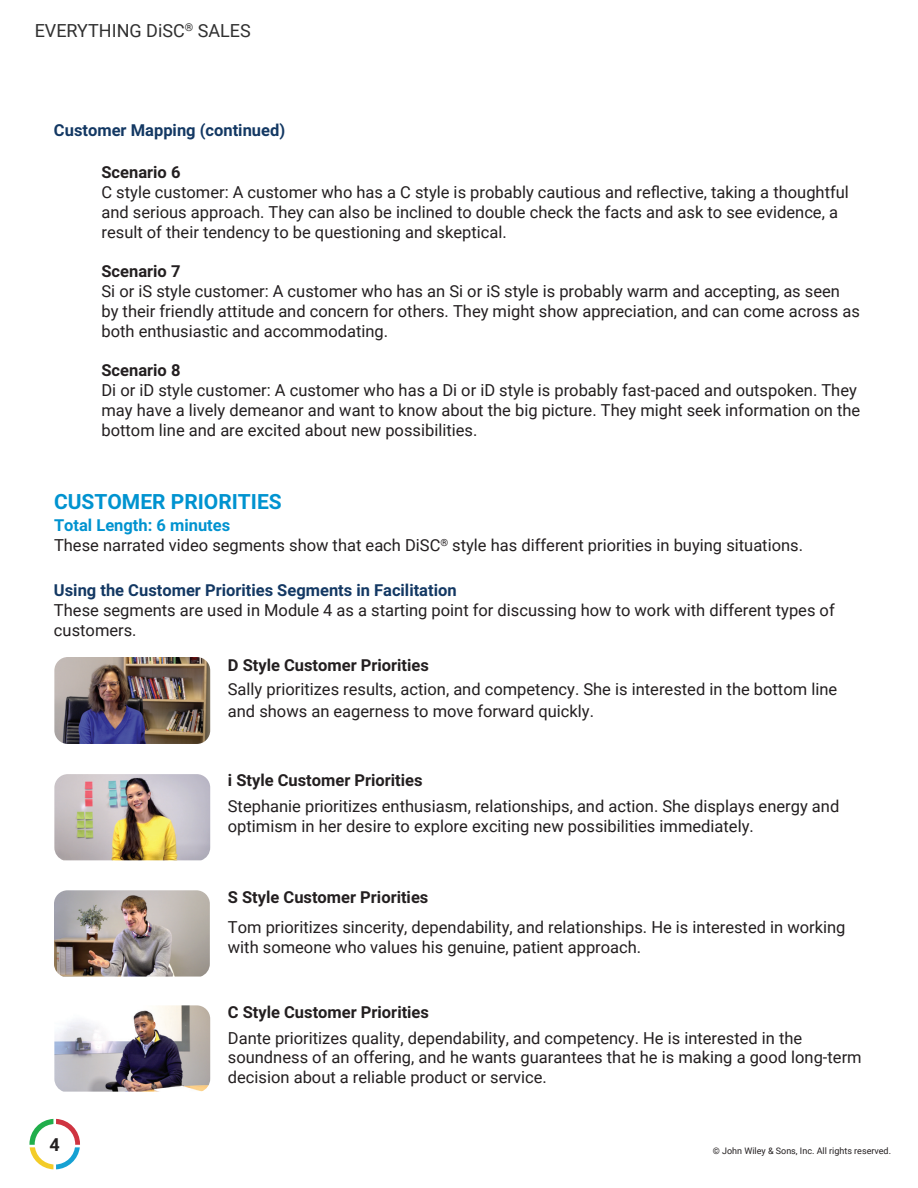
<style>
.page{position:relative;width:918px;height:1188px;background:#fff}
.page>*{position:absolute;margin:0;border:0;box-sizing:border-box;transform-origin:0 0}
.t1{font:700 21px "Roboto";color:#0093d0}
.t2{font:18px "Roboto";color:#303030}
.t3{font:700 18px "Roboto";color:#231f20}
.t4{font:16.5px/19.8px "Roboto";color:#231f20}
.t5{font:700 16.5px "Roboto";color:#231f20}
.t6{font:700 16.5px "Roboto";color:#133863}
.t7{font:9px "Roboto";color:#231f20}
.s1{font-weight:700;color:#0093d0}
</style>
<div class="page">
<svg style="left:29px;top:1119px;width:51px;height:50px"></svg>
<div style="left:35px;top:1124px;width:40px;height:41px;background:#fff;border-radius:50%"></div>
<img style="left:54px;top:657px;width:156px;height:87px">
<img style="left:54px;top:774px;width:156px;height:86px">
<img style="left:54px;top:890px;width:156px;height:87px">
<img style="left:54px;top:1005px;width:156px;height:87px">
<p class="t2" style="left:35px;top:18px;width:218px">EVERYTHING DiSC<sup>®</sup> SALES</p>
<p class="t6" style="left:54px;top:118px;width:233px">Customer Mapping (continued)</p>
<p class="t5" style="left:101px;top:161px;width:81px">Scenario 6</p>
<p class="t4" style="left:101px;top:182px;width:749px">C style customer: A customer who has a C style is probably cautious and reflective, taking a thoughtful and serious approach. They can also be inclined to double check the facts and ask to see evidence, a result of their tendency to be questioning and skeptical.</p>
<p class="t5" style="left:101px;top:260px;width:81px">Scenario 7</p>
<p class="t4" style="left:101px;top:281px;width:760px">Si or iS style customer: A customer who has an Si or iS style is probably warm and accepting, as seen by their friendly attitude and concern for others. They might show appreciation, and can come across as both enthusiastic and accommodating.</p>
<p class="t5" style="left:101px;top:359px;width:81px">Scenario 8</p>
<p class="t4" style="left:101px;top:380px;width:760px">Di or iD style customer: A customer who has a Di or iD style is probably fast-paced and outspoken. They may have a lively demeanor and want to know about the big picture. They might seek information on the bottom line and are excited about new possibilities.</p>
<p class="t1" style="left:54px;top:487px;width:229px">CUSTOMER PRIORITIES</p>
<p class="t4" style="left:54px;top:515px;width:751px"><span class="s1">Total Length: 6 minutes<br></span>These narrated video segments show that each DiSC<sup>®</sup> style has different priorities in buying situations.</p>
<p class="t6" style="left:54px;top:579px;width:404px">Using the Customer Priorities Segments in Facilitation</p>
<p class="t4" style="left:54px;top:599px;width:782px">These segments are used in Module 4 as a starting point for discussing how to work with different types of customers.</p>
<p class="t5" style="left:228px;top:653px;width:203px">D Style Customer Priorities</p>
<p class="t4" style="left:228px;top:678px;width:611px;line-height:21.6px">Sally prioritizes results, action, and competency. She is interested in the bottom line and shows an eagerness to move forward quickly.</p>
<p class="t5" style="left:228px;top:769px;width:196px">i Style Customer Priorities</p>
<p class="t4" style="left:228px;top:796px;width:613px">Stephanie prioritizes enthusiasm, relationships, and action. She displays energy and optimism in her desire to explore exciting new possibilities immediately.</p>
<p class="t5" style="left:228px;top:885px;width:202px">S Style Customer Priorities</p>
<p class="t4" style="left:228px;top:917px;width:619px">Tom prioritizes sincerity, dependability, and relationships. He is interested in working with someone who values his genuine, patient approach.</p>
<p class="t3" style="left:50px;top:1132px;width:12px">4</p>
<p class="t5" style="left:228px;top:1000px;width:203px">C Style Customer Priorities</p>
<p class="t4" style="left:228px;top:1027px;width:635px">Dante prioritizes quality, dependability, and competency. He is interested in the soundness of an offering, and he wants guarantees that he is making a good long-term decision about a reliable product or service.</p>
<p class="t7" style="left:713px;top:1145px;width:180px">© John Wiley &amp; Sons, Inc. All rights reserved.</p>
</div>
